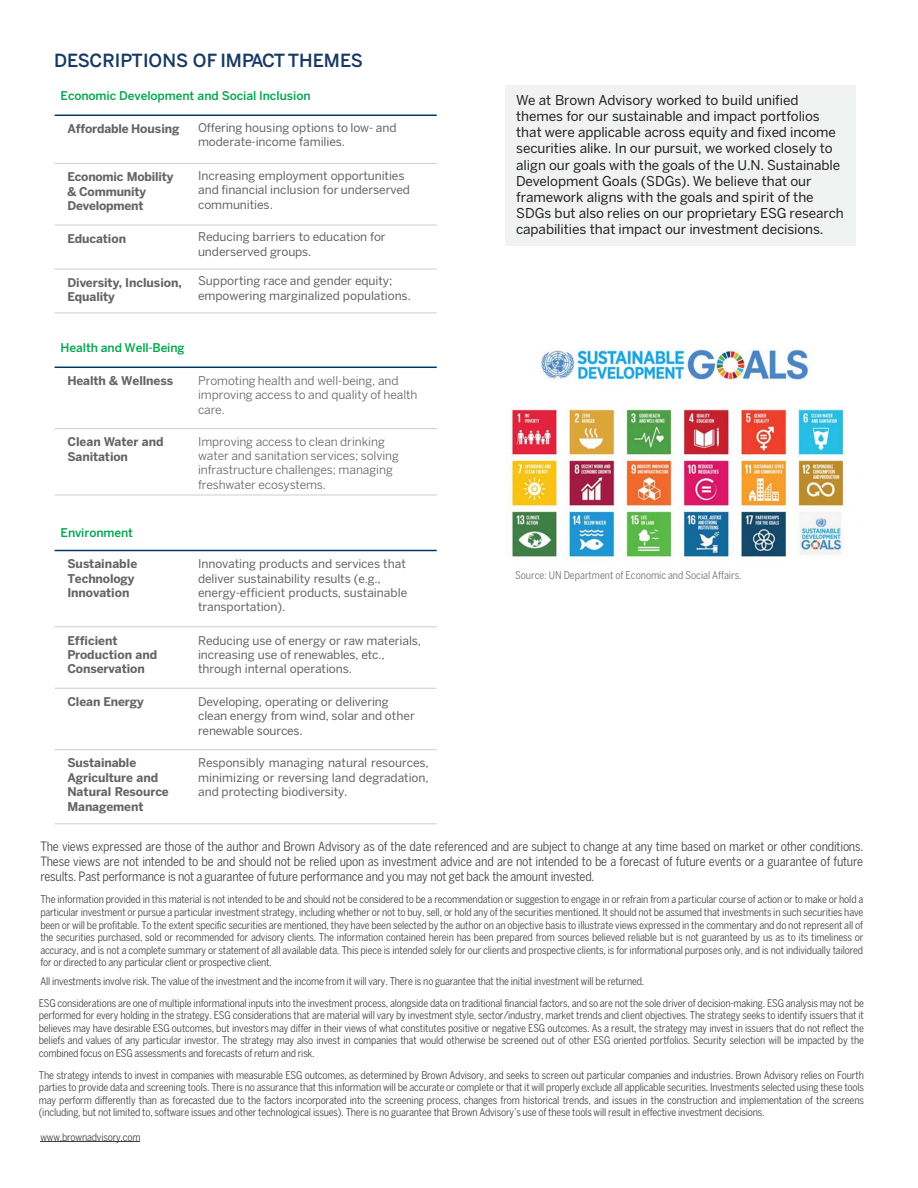
<style>
.page{position:relative;width:918px;height:1188px;background:#fff}
.page>*{position:absolute;margin:0;border:0;box-sizing:border-box;transform-origin:0 0}
.t1{font:500 18px "Benton Sans";color:#173963}
.t2{font:13.5px/16.2px "Benton Sans";letter-spacing:-.005em;color:#231f20}
.t3{font:12.75px/15.3px "Benton Sans Cond";letter-spacing:-.015em;color:#404040;text-align:justify}
.t4{font:12px/14.4px "Benton Sans";letter-spacing:-.01em;color:#636466}
.t5{font:700 12px/14.4px "Benton Sans";letter-spacing:-.005em;color:#636466}
.t6{font:12px/14.4px "Benton Sans";letter-spacing:-.005em;color:#636466}
.t7{font:500 12px "Benton Sans";letter-spacing:-.01em;color:#00a650}
.t8{font:10.5px/12.6px "Benton Sans Cond";letter-spacing:-.015em;color:#404040;text-align:justify}
.t9{font:10.5px "Benton Sans Cond";color:#6d6e71}
</style>
<div class="page">
<div style="left:505px;top:86px;width:351px;height:160px;background:#f1f2f2"></div>
<hr style="left:55px;top:115px;width:382px;height:1px;background:#003767">
<hr style="left:55px;top:163px;width:382px;height:1px;background:#d1d3d4">
<hr style="left:55px;top:224px;width:382px;height:2px;background:#d1d3d4">
<hr style="left:55px;top:269px;width:382px;height:1px;background:#d1d3d4">
<hr style="left:55px;top:312px;width:382px;height:1px;background:#d1d3d4">
<hr style="left:55px;top:550px;width:382px;height:1px;background:#003767">
<hr style="left:55px;top:626px;width:382px;height:1px;background:#d1d3d4">
<hr style="left:55px;top:688px;width:382px;height:1px;background:#d1d3d4">
<hr style="left:55px;top:749px;width:382px;height:1px;background:#d1d3d4">
<hr style="left:55px;top:494px;width:382px;height:2px;background:#d1d3d4">
<hr style="left:55px;top:823px;width:382px;height:1px;background:#d1d3d4">
<hr style="left:55px;top:367px;width:382px;height:1px;background:#003767">
<hr style="left:55px;top:428px;width:382px;height:1px;background:#d1d3d4">
<img style="left:507px;top:349px;width:340px;height:208px">
<hr style="left:40px;top:1142px;width:100px;height:1px;background:#404040">
<p class="t1" style="left:54px;top:50px;width:310px">DESCRIPTIONS OF IMPACTTHEMES</p>
<p class="t7" style="left:61px;top:89px;width:252px">Economic Development and Social Inclusion</p>
<p class="t5" style="left:67px;top:122px;width:114px">Affordable Housing</p>
<p class="t4" style="left:198px;top:120px;width:200px">Offering housing options to low- and moderate-income families.</p>
<p class="t5" style="left:67px;top:170px;width:108px">Economic Mobility &amp; Community<br>Development</p>
<p class="t4" style="left:198px;top:168px;width:214px">Increasing employment opportunities and financial inclusion for underserved communities.</p>
<p class="t5" style="left:67px;top:231px;width:60px">Education</p>
<p class="t4" style="left:198px;top:230px;width:189px">Reducing barriers to education for underserved groups.</p>
<p class="t5" style="left:67px;top:276px;width:116px">Diversity, Inclusion,<br>Equality</p>
<p class="t4" style="left:198px;top:274px;width:214px">Supporting race and gender equity; empowering marginalized populations.</p>
<p class="t7" style="left:61px;top:341px;width:125px">Health and Well-Being</p>
<p class="t5" style="left:67px;top:374px;width:107px">Health &amp; Wellness</p>
<p class="t6" style="left:198px;top:374px;width:221px">Promoting health and well-being, and improving access to and quality of health care.</p>
<p class="t5" style="left:67px;top:435px;width:98px">Clean Water and<br>Sanitation</p>
<p class="t6" style="left:198px;top:434px;width:202px">Improving access to clean drinking water and sanitation services; solving infrastructure challenges; managing freshwater ecosystems.</p>
<p class="t7" style="left:61px;top:526px;width:74px">Environment</p>
<p class="t5" style="left:67px;top:557px;width:71px">Sustainable<br>Technology<br>Innovation</p>
<p class="t4" style="left:198px;top:557px;width:211px">Innovating products and services that deliver sustainability results (e.g., energy-efficient products, sustainable transportation).</p>
<p class="t5" style="left:67px;top:633px;width:92px">Efficient<br>Production and<br>Conservation</p>
<p class="t4" style="left:198px;top:633px;width:225px">Reducing use of energy or raw materials, increasing use of renewables, etc., through internal operations.</p>
<p class="t5" style="left:67px;top:695px;width:78px">Clean Energy</p>
<p class="t4" style="left:198px;top:695px;width:218px">Developing, operating or delivering clean energy from wind, solar and other renewable sources.</p>
<p class="t5" style="left:67px;top:756px;width:103px">Sustainable<br>Agriculture and<br>Natural Resource<br>Management</p>
<p class="t4" style="left:198px;top:756px;width:232px;text-align:justify">Responsibly managing natural resources, minimizing or reversing land degradation, and protecting biodiversity.</p>
<p class="t2" style="left:516px;top:92px;width:329px">We at Brown Advisory worked to build unified themes for our sustainable and impact portfolios that were applicable across equity and fixed income securities alike. In our pursuit, we worked closely to align our goals with the goals of the U.N. Sustainable Development Goals (SDGs). We believe that our framework aligns with the goals and spirit of the SDGs but also relies on our proprietary ESG research capabilities that impact our investment decisions.</p>
<p class="t9" style="left:515px;top:570px;width:228px">Source: UN Department of Economic and Social Affairs.</p>
<p class="t3" style="left:40px;top:839px;width:825px">The views expressed are those of the author and Brown Advisory as of the date referenced and are subject to change at any time based on market or other conditions.<br>These views are not intended to be and should not be relied upon as investment advice and are not intended to be a forecast of future events or a guarantee of future results. Past performance is not a guarantee of future performance and you may not get back the amount invested.</p>
<p class="t8" style="left:40px;top:893px;width:825px">The information provided in this material is not intended to be and should not be considered to be a recommendation or suggestion to engage in or refrain from a particular course of action or to make or hold a particular investment or pursue a particular investment strategy, including whether or not to buy, sell, or hold any of the securities mentioned. It should not be assumed that investments in such securities have been or will be profitable. To the extent specific securities are mentioned, they have been selected by the author on an objective basis to illustrate views expressed in the commentary and do not represent all of the securities purchased, sold or recommended for advisory clients. The information contained herein has been prepared from sources believed reliable but is not guaranteed by us as to its timeliness or accuracy, and is not a complete summary or statement of all available data. This piece is intended solely for our clients and prospective clients, is for informational purposes only, and is not individually tailored for or directed to any particular client or prospective client.</p>
<p class="t8" style="left:40px;top:975px;width:606px">All investments involve risk. The value of the investment and the income from it will vary. There is no guarantee that the initial investment will be returned.</p>
<p class="t8" style="left:39px;top:997px;width:827px">ESG considerations are one of multiple informational inputs into the investment process, alongside data on traditional financial factors, and so are not the sole driver of decision-making. ESG analysis may not be performed for every holding in the strategy. ESG considerations that are material will vary by investment style, sector/industry, market trends and client objectives. The strategy seeks to identify issuers that it believes may have desirable ESG outcomes, but investors may differ in their views of what constitutes positive or negative ESG outcomes. As a result, the strategy may invest in issuers that do not reflect the beliefs and values of any particular investor. The strategy may also invest in companies that would otherwise be screened out of other ESG oriented portfolios. Security selection will be impacted by the combined focus on ESG assessments and forecasts of return and risk.</p>
<p class="t8" style="left:39px;top:1069px;width:827px">The strategy intends to invest in companies with measurable ESG outcomes, as determined by Brown Advisory, and seeks to screen out particular companies and industries. Brown Advisory relies on Fourth parties to provide data and screening tools. There is no assurance that this information will be accurate or complete or that it will properly exclude all applicable securities. Investments selected using these tools may perform differently than as forecasted due to the factors incorporated into the screening process, changes from historical trends, and issues in the construction and implementation of the screens (including, but not limited to, software issues and other technological issues). There is no guarantee that Brown Advisory’s use of these tools will result in effective investment decisions.</p>
<p class="t8" style="left:40px;top:1131px;width:102px">www.brownadvisory.com</p>
</div>
